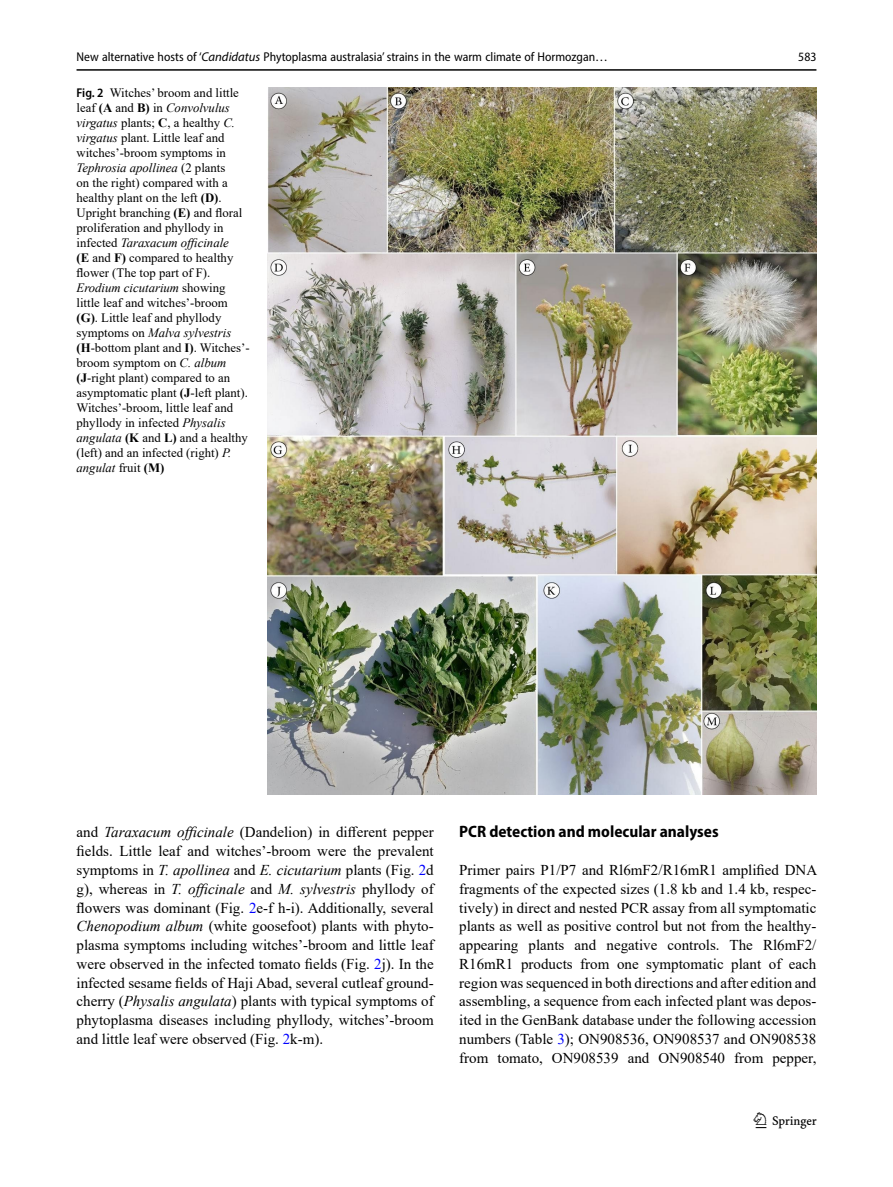
<style>
.page{position:relative;width:893px;height:1187px;background:#fff}
.page>*{position:absolute;margin:0;border:0;box-sizing:border-box;transform-origin:0 0}
.t1{font:22.5px "Springnew";color:#000}
.Head_2{font:700 semi-condensed 16.5px "Myriad Pro";color:#000}
.Body_Text_Indent{font:15px/18.8px "Times New Roman";color:#000;text-align:justify}
.Body_Text{font:15px/18.8px "Times New Roman";color:#000;text-align:justify}
.Figure_Caption_Side{font:12.75px/15px "Times New Roman";color:#000}
.t2{font:semi-condensed 12.75px "Myriad Pro";color:#000}
.s1{font-style:italic;font-stretch:normal}
.s2{font-family:"Myriad Pro";font-weight:600;font-stretch:semi-condensed}
.s3{font-weight:700}
.s4{font-style:italic}
.s5{color:#00f}
</style>
<div class="page">
<hr style="left:77px;top:69px;width:739px;height:2px;background:#000">
<img style="left:268px;top:87px;width:548px;height:707px">
<p class="t2" style="left:77px;top:49px;width:533px">New alternative hosts of ‘<span class="s1">Candidatus</span> Phytoplasma australasia’ strains in the warm climate of Hormozgan…</p>
<p class="Figure_Caption_Side" style="left:77px;top:84px;width:175px"><span class="s2">Fig. 2</span> Witches’ broom and little leaf <span class="s3">(A</span> and <span class="s3">B)</span> in <span class="s4">Convolvulus virgatus</span> plants; <span class="s3">C</span>, a healthy <span class="s4">C. virgatus</span> plant. Little leaf and witches’-broom symptoms in<br><span class="s4">Tephrosia apollinea</span> (2 plants<br>on the right) compared with a healthy plant on the left <span class="s3">(D)</span>.<br>Upright branching <span class="s3">(E)</span> and floral proliferation and phyllody in infected <span class="s4">Taraxacum officinale<br></span><span class="s3">(E</span> and <span class="s3">F)</span> compared to healthy flower (The top part of F).<br><span class="s4">Erodium cicutarium</span> showing little leaf and witches’-broom <span class="s3">(G)</span>. Little leaf and phyllody symptoms on <span class="s4">Malva sylvestris </span><span class="s3">(H</span>-bottom plant and <span class="s3">I)</span>. Witches’- broom symptom on <span class="s4">C. album </span><span class="s3">(J</span>-right plant) compared to an asymptomatic plant <span class="s3">(J</span>-left plant).<br>Witches’-broom, little leaf and phyllody in infected <span class="s4">Physalis angulata</span> <span class="s3">(K</span> and <span class="s3">L)</span> and a healthy (left) and an infected (right) <span class="s4">P. angulat</span> fruit <span class="s3">(M)</span></p>
<p class="t2" style="left:798px;top:49px;width:20px">583</p>
<p class="Body_Text_Indent" style="left:77px;top:822px;width:359px">and <span class="s4">Taraxacum officinale</span> (Dandelion) in different pepper fields. Little leaf and witches’-broom were the prevalent symptoms in <span class="s4">T. apollinea</span> and <span class="s4">E. cicutarium</span> plants (Fig. <span class="s5">2</span>d g), whereas in <span class="s4">T. officinale</span> and <span class="s4">M. sylvestris</span> phyllody of flowers was dominant (Fig. <span class="s5">2</span>e-f h-i). Additionally, several <span class="s4">Chenopodium album</span> (white goosefoot) plants with phyto&shy;plasma symptoms including witches’-broom and little leaf were observed in the infected tomato fields (Fig. <span class="s5">2</span>j). In the infected sesame fields of Haji Abad, several cutleaf ground&shy;cherry (<span class="s4">Physalis angulata</span>) plants with typical symptoms of phytoplasma diseases including phyllody, witches’-broom and little leaf were observed (Fig. <span class="s5">2</span>k-m).</p>
<p class="Head_2" style="left:459px;top:821px;width:261px">PCR detection and molecular analyses</p>
<p class="Body_Text" style="left:459px;top:860px;width:359px">Primer pairs P1/P7 and Rl6mF2/R16mR1 amplified DNA fragments of the expected sizes (1.8 kb and 1.4 kb, respec&shy;tively) in direct and nested PCR assay from all symptomatic plants as well as positive control but not from the healthy&shy;appearing plants and negative controls. The Rl6mF2/ R16mR1 products from one symptomatic plant of each region was sequenced in both directions and after edition and assembling, a sequence from each infected plant was depos&shy;ited in the GenBank database under the following accession numbers (Table <span class="s5">3</span>); ON908536, ON908537 and ON908538 from tomato, ON908539 and ON908540 from pepper,</p>
<h1 class="t1" style="left:756px;top:1107px;width:63px">1 3</h1>
</div>
